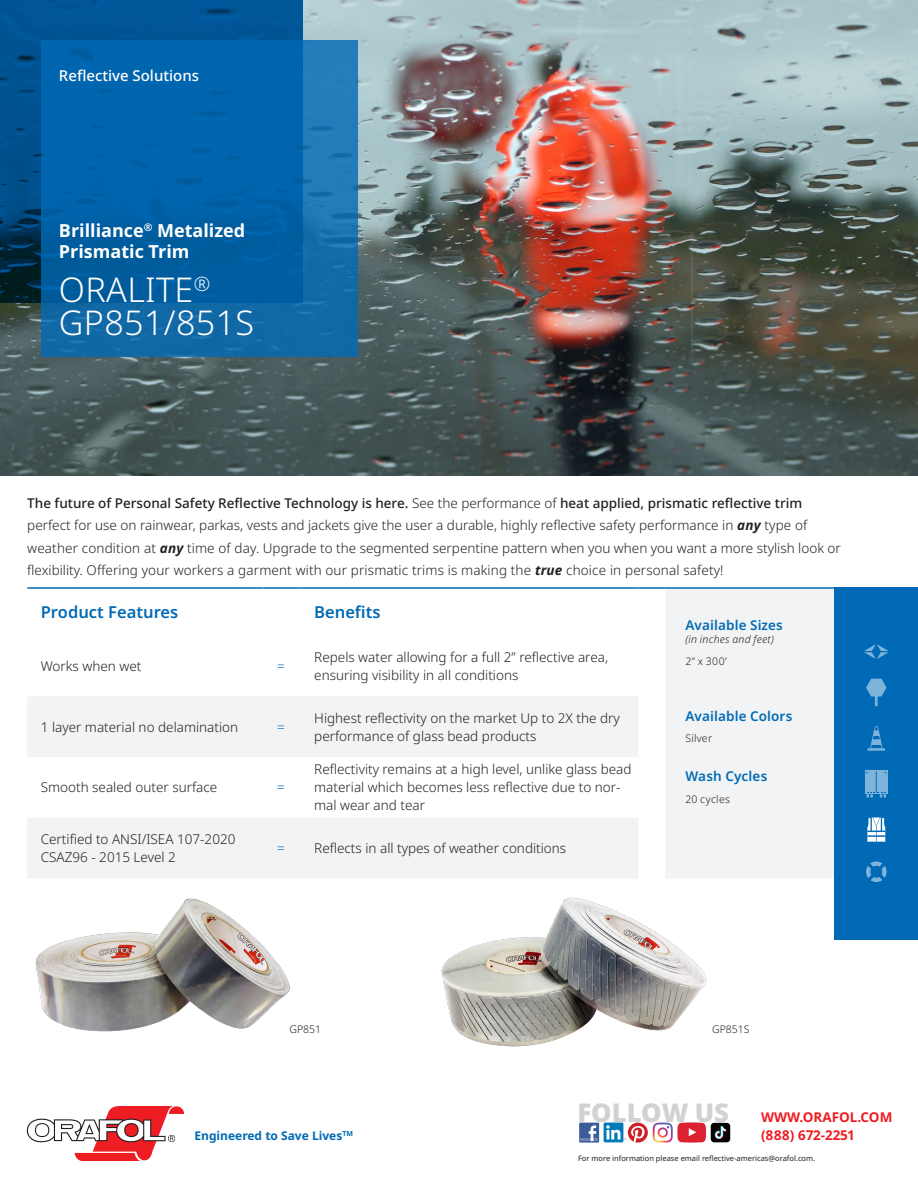
<style>
.page{position:relative;width:918px;height:1188px;background:#fff}
.page>*{position:absolute;margin:0;border:0;box-sizing:border-box;transform-origin:0 0}
.t1{font:300 34.05px/33px "Noto Sans";letter-spacing:.01em;color:#fff}
.t2{font:900 25.8px "Noto Sans";color:#d1d2d4}
.t3{font:700 18px/21.6px "Noto Sans";color:#fff}
.t4{font:600 16.5px "Noto Sans";color:#016ab6}
.t5{font:500 15px "Noto Sans";color:#fff}
.t6{font:300 13.5px/18px "Noto Sans";color:#231f20}
.t7{font:600 13.5px "Noto Sans";letter-spacing:.01em;color:#016ab6}
.t8{font:700 13.5px/18px "Noto Sans";color:#ee1d23}
.t9{font:300 13.5px "Noto Sans";color:#016ab6}
.t10{font:700 12px "Noto Sans";color:#016ab6}
.t11{font:300 10.5px "Noto Sans";letter-spacing:.02em;color:#231f20}
.t12{font:italic 300 10.5px "Noto Sans";letter-spacing:.02em;color:#231f20}
.t13{font:7.5px "Noto Sans";color:#231f20}
.s1{font-weight:500}
.s2{font-weight:700;font-style:italic}
</style>
<div class="page">
<svg style="left:28px;top:589px;width:807px;height:290px;fill:#f2f3f4"></svg>
<hr style="left:27px;top:587px;width:237px;height:2px;background:#016ab6">
<hr style="left:264px;top:587px;width:37px;height:2px;background:#016ab6">
<hr style="left:301px;top:587px;width:337px;height:2px;background:#016ab6">
<hr style="left:638px;top:587px;width:27px;height:2px;background:#016ab6">
<hr style="left:665px;top:587px;width:176px;height:2px;background:#016ab6">
<img style="left:0;top:0;width:918px;height:475px">
<svg style="left:0;top:0;width:303px;height:303px;background:#004c85"></svg>
<svg style="left:41px;top:40px;width:316px;height:317px;background:#0766a9"></svg>
<div style="left:835px;top:587px;width:83px;height:352px;background:#016ab6"></div>
<svg style="left:27px;top:1106px;width:157px;height:55px"></svg>
<svg style="left:866px;top:679px;width:21px;height:27px"></svg>
<svg style="left:866px;top:861px;width:21px;height:21px"></svg>
<svg style="left:867px;top:818px;width:18px;height:24px"></svg>
<svg style="left:865px;top:771px;width:23px;height:23px"></svg>
<svg style="left:866px;top:772px;width:20px;height:26px"></svg>
<hr style="left:867px;top:748px;width:18px;height:3px;background:#fff">
<svg style="left:868px;top:726px;width:17px;height:24px"></svg>
<svg style="left:864px;top:644px;width:25px;height:15px"></svg>
<div style="left:579px;top:1123px;width:20px;height:20px;background:#3b5b99"></div>
<hr style="left:581px;top:1138px;width:17px;height:3px;background:#6d84b3">
<svg style="left:589px;top:1126px;width:7px;height:15px"></svg>
<div style="left:604px;top:1123px;width:19px;height:19px;background:#007bb6"></div>
<svg style="left:606px;top:1122px;width:100px;height:21px"></svg>
<div style="left:711px;top:1123px;width:19px;height:19px;background:#050504;border-radius:3px"></div>
<svg style="left:715px;top:1126px;width:11px;height:13px"></svg>
<img style="left:35px;top:898px;width:255px;height:134px">
<img style="left:441px;top:897px;width:266px;height:150px">
<p class="t5" style="left:59px;top:65px;width:142px">Reflective Solutions</p>
<h3 class="t3" style="left:59px;top:220px;width:188px">Brilliance<sup>®</sup> Metalized<br>Prismatic Trim</h3>
<h1 class="t1" style="left:59px;top:274px;width:197px">ORALITE<sup>®<br></sup>GP851/851S</h1>
<p class="t6" style="left:27px;top:492px;width:815px;line-height:22.5px"><span class="s1">The future of Personal Safety Reflective Technology is here.</span> See the performance of <span class="s1">heat applied, prismatic reflective trim </span>perfect for use on rainwear, parkas, vests and jackets give the user a durable, highly reflective safety performance in <span class="s2">any</span> type of weather condition at <span class="s2">any</span> time of day. Upgrade to the segmented serpentine pattern when you when you want a more stylish look or flexibility. Offering your workers a garment with our prismatic trims is making the <span class="s2">true</span> choice in personal safety!</p>
<p class="t4" style="left:41px;top:600px;width:139px">Product Features</p>
<p class="t4" style="left:314px;top:600px;width:68px">Benefits</p>
<p class="t7" style="left:686px;top:615px;width:99px">Available Sizes</p>
<p class="t12" style="left:686px;top:632px;width:90px">(in inches and feet)</p>
<p class="t6" style="left:41px;top:657px;width:102px">Works when wet</p>
<p class="t11" style="left:686px;top:654px;width:43px">2” x 300’</p>
<p class="t6" style="left:314px;top:648px;width:295px">Repels water allowing for a full 2” reflective area, ensuring visibility in all conditions</p>
<p class="t9" style="left:277px;top:656px;width:9px">=</p>
<p class="t6" style="left:41px;top:718px;width:199px">1 layer material no delamination</p>
<p class="t9" style="left:277px;top:717px;width:9px">=</p>
<p class="t6" style="left:41px;top:779px;width:178px">Smooth sealed outer surface</p>
<p class="t9" style="left:277px;top:778px;width:9px">=</p>
<p class="t6" style="left:314px;top:709px;width:307px">Highest reflectivity on the market Up to 2X the dry performance of glass bead products</p>
<p class="t7" style="left:686px;top:706px;width:109px">Available Colors</p>
<p class="t11" style="left:686px;top:731px;width:28px">Silver</p>
<p class="t6" style="left:314px;top:761px;width:319px">Reflectivity remains at a high level, unlike glass bead material which becomes less reflective due to nor&shy;mal wear and tear</p>
<p class="t7" style="left:686px;top:767px;width:83px">Wash Cycles</p>
<p class="t11" style="left:686px;top:792px;width:46px">20 cycles</p>
<p class="t6" style="left:41px;top:831px;width:196px">Certified to ANSI/ISEA 107-2020<br>CSAZ96 - 2015 Level 2</p>
<p class="t9" style="left:277px;top:839px;width:9px">=</p>
<p class="t6" style="left:314px;top:839px;width:254px">Reflects in all types of weather conditions</p>
<p class="t11" style="left:289px;top:1022px;width:33px">GP851</p>
<p class="t11" style="left:712px;top:1022px;width:39px">GP851S</p>
<p class="t10" style="left:194px;top:1127px;width:160px">Engineered to Save Lives<sup>TM</sup></p>
<h2 class="t2" style="left:577px;top:1097px;width:153px">FOLLOW US</h2>
<p class="t8" style="left:761px;top:1109px;width:133px">WWW.ORAFOL.COM (888) 672-2251</p>
<p class="t13" style="left:578px;top:1153px;width:239px">For more information please email reflective-americas@orafol.com.</p>
</div>
